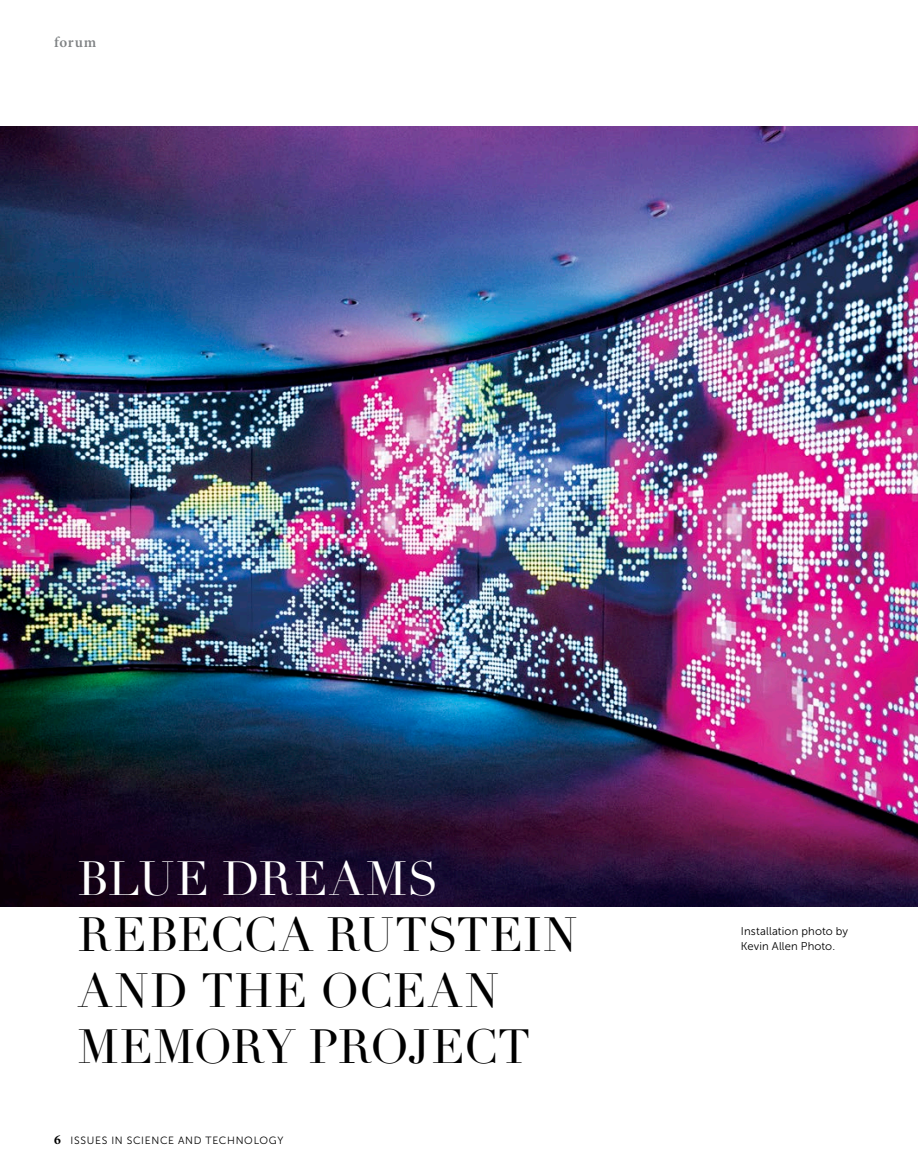
<style>
.page{position:relative;width:918px;height:1175px;background:#fff}
.page>*{position:absolute;margin:0;border:0;box-sizing:border-box;transform-origin:0 0}
.t1{font:46.8px/56.2px "Didot";letter-spacing:.015em;color:#000}
.t2{font:46.8px "Didot";letter-spacing:.02em;color:#fff}
.t3{font:600 15px "Minion Pro";letter-spacing:.055em;color:#7f8284}
.t4{font:11.25px/15px "Museo Sans 300";letter-spacing:.01em;color:#000}
.t5{font:10.5px "Museo Sans 300";letter-spacing:.065em;color:#000}
.s1{font-family:"Minion Pro";font-weight:700;font-size:13.5px}
</style>
<div class="page">
<img style="left:0;top:126px;width:918px;height:780px">
<p class="t3" style="left:54px;top:32px;width:44px">forum</p>
<p class="t2" style="left:78px;top:850px;width:362px">BLUE DREAMS</p>
<p class="t1" style="left:78px;top:907px;width:501px">REBECCA RUTSTEIN<br>AND THE OCEAN<br>MEMORY PROJECT</p>
<p class="t4" style="left:741px;top:923px;width:109px">Installation photo by<br>Kevin Allen Photo.</p>
<p class="t5" style="left:54px;top:1135px;width:231px"><span class="s1">6</span> ISSUES IN SCIENCE AND TECHNOLOGY</p>
</div>
